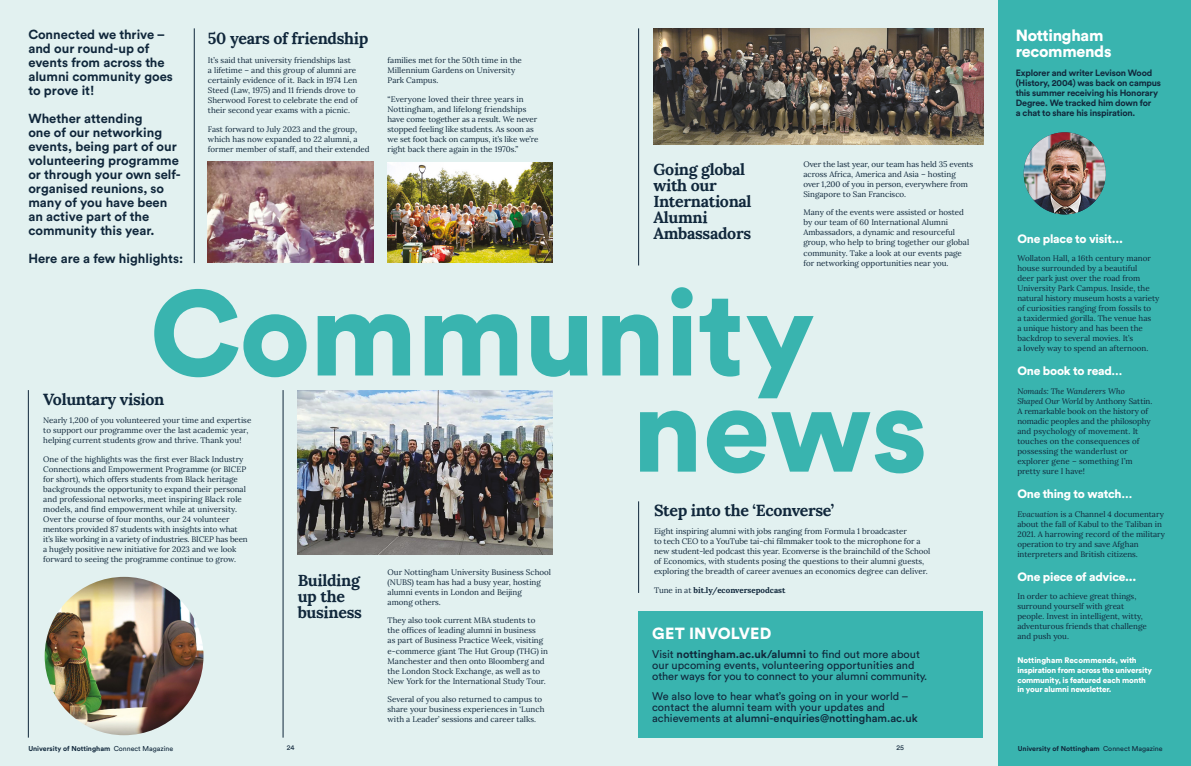
<style>
.page{position:relative;width:1191px;height:766px;background:#fff}
.page>*{position:absolute;margin:0;border:0;box-sizing:border-box;transform-origin:0 0}
.t1{font:900 119.5px/96.1px "Circular Std";letter-spacing:-.005em;color:#39b4af}
.t2{font:700 16px/16px "Lora";letter-spacing:-.02em;color:#10273b}
.t3{font:900 16px/16px "Circular Std";letter-spacing:-.02em;color:#fff}
.t4{font:900 16px "Circular Std";letter-spacing:.01em;color:#fff}
.t5{font:700 13px/14px "Circular Std";color:#10273b}
.t6{font:900 12px "Circular Std";letter-spacing:-.02em;color:#fff}
.t7{font:11px/11px "Circular Std";color:#10273b}
.t8{font:700 9px/10px "Circular Std";letter-spacing:-.02em;color:#10273b}
.t9{font:8px/10px "Lora";color:#10273b}
.t10{font:900 8px/9.6px "Circular Std";letter-spacing:-.02em;color:#fff}
.t11{font:700 8px "Lora";color:#10273b}
.t12{font:700 7px "Circular Std";color:#10273b}
.t13{font:7px "Circular Std";color:#10273b}
.s1{font-weight:400}
.s2{font-weight:700}
.s3{font-weight:500}
.s4{font-style:italic}
</style>
<div class="page">
<div style="left:997px;top:0;width:194px;height:765px;background:#39b4af"></div>
<div style="left:0;top:0;width:997px;height:765px;background:#e2f1f0"></div>
<div style="left:638px;top:611px;width:344px;height:126px;background:#39b4af"></div>
<img style="left:297px;top:390px;width:256px;height:164px">
<img style="left:1023px;top:132px;width:82px;height:82px;border-radius:41px">
<img style="left:653px;top:28px;width:330px;height:116px">
<img style="left:208px;top:162px;width:165px;height:100px">
<img style="left:387px;top:162px;width:166px;height:100px">
<hr style="left:638px;top:501px;width:1px;height:91px;background:#10273b">
<hr style="left:28px;top:390px;width:1px;height:347px;background:#10273b">
<hr style="left:638px;top:28px;width:1px;height:237px;background:#10273b">
<hr style="left:283px;top:390px;width:1px;height:347px;background:#10273b">
<hr style="left:194px;top:28px;width:1px;height:235px;background:#10273b">
<img style="left:45px;top:576px;width:158px;height:159px;border-radius:79px">
<h3 class="t5" style="left:28px;top:27px;width:146px">Connected we thrive – and our round-up of events from across the alumni community goes to prove it!</h3>
<h3 class="t5" style="left:28px;top:111px;width:154px">Whether attending<br>one of our networking events, being part of our volunteering programme or through your own self&shy;organised reunions, so many of you have been an active part of the community this year.</h3>
<h3 class="t5" style="left:28px;top:251px;width:156px">Here are a few highlights:</h3>
<h1 class="t1" style="left:632px;top:282px;width:297px;text-indent:-482px">Community news</h1>
<h2 class="t2" style="left:208px;top:29px;width:162px">50 years of friendship</h2>
<p class="t9" style="left:208px;top:55px;width:151px">It’s said that university friendships last<br>a lifetime – and this group of alumni are certainly evidence of it. Back in 1974 Len Steed (Law, 1975) and 11 friends drove to Sherwood Forest to celebrate the end of their second year exams with a picnic.</p>
<p class="t9" style="left:208px;top:123px;width:163px">Fast forward to July 2023 and the group, which has now expanded to 22 alumni, a former member of staff, and their extended</p>
<p class="t9" style="left:387px;top:55px;width:136px">families met for the 50th time in the<br>Millennium Gardens on University<br>Park Campus.</p>
<p class="t9" style="left:387px;top:93px;width:152px">“Everyone loved their three years in Nottingham, and lifelong friendships have come together as a result. We never stopped feeling like students. As soon as we set foot back on campus, it’s like we’re right back there again in the 1970s.”</p>
<p class="t9" style="left:803px;top:158px;width:171px">Over the last year, our team has held 35 events across Africa, America and Asia – hosting over 1,200 of you in person, everywhere from Singapore to San Francisco.</p>
<p class="t9" style="left:803px;top:207px;width:167px">Many of the events were assisted or hosted by our team of 60 International Alumni Ambassadors, a dynamic and resourceful group, who help to bring together our global community. Take a look at our events page for networking opportunities near you.</p>
<h2 class="t2" style="left:653px;top:159px;width:100px">Going global with our<br>International<br>Alumni<br>Ambassadors</h2>
<h2 class="t2" style="left:43px;top:389px;width:123px">Voluntary vision</h2>
<p class="t9" style="left:43px;top:415px;width:210px">Nearly 1,200 of you volunteered your time and expertise to support our programme over the last academic year, helping current students grow and thrive. Thank you!</p>
<p class="t9" style="left:43px;top:453px;width:206px">One of the highlights was the first ever Black Industry Connections and Empowerment Programme (or BICEP for short), which offers students from Black heritage backgrounds the opportunity to expand their personal and professional networks, meet inspiring Black role models, and find empowerment while at university.<br>Over the course of four months, our 24 volunteer mentors provided 87 students with insights into what it’s like working in a variety of industries. BICEP has been a hugely positive new initiative for 2023 and we look forward to seeing the programme continue to grow.</p>
<h2 class="t2" style="left:654px;top:500px;width:182px">Step into the ‘Econverse’</h2>
<p class="t9" style="left:654px;top:526px;width:278px">Eight inspiring alumni with jobs ranging from Formula 1 broadcaster<br>to tech CEO to a YouTube tai-chi filmmaker took to the microphone for a new student-led podcast this year. Econverse is the brainchild of the School of Economics, with students posing the questions to their alumni guests, exploring the breadth of career avenues an economics degree can deliver.</p>
<p class="t11" style="left:654px;top:583px;width:133px"><span class="s1">Tune in at</span> bit.ly/econversepodcast</p>
<p class="t9" style="left:387px;top:566px;width:165px">Our Nottingham University Business School (NUBS) team has had a busy year, hosting alumni events in London and Beijing<br>among others.</p>
<p class="t9" style="left:387px;top:615px;width:162px">They also took current MBA students to the offices of leading alumni in business<br>as part of Business Practice Week, visiting e-commerce giant The Hut Group (THG) in Manchester and then onto Bloomberg and the London Stock Exchange, as well as to New York for the International Study Tour.</p>
<p class="t9" style="left:387px;top:693px;width:158px">Several of you also returned to campus to share your business experiences in ‘Lunch with a Leader’ sessions and career talks.</p>
<h2 class="t2" style="left:298px;top:570px;width:66px">Building up the business</h2>
<h2 class="t4" style="left:652px;top:622px;width:121px">GET INVOLVED</h2>
<h3 class="t7" style="left:652px;top:648px;width:277px">Visit <span class="s2">nottingham.ac.uk/alumni</span> to find out more about our upcoming events, volunteering opportunities and other ways for you to connect to your alumni community.</h3>
<h3 class="t7" style="left:652px;top:690px;width:267px">We also love to hear what’s going on in your world – contact the alumni team with your updates and achievements at <span class="s3">alumni-enquiries@nottingham.ac.uk</span></h3>
<h2 class="t3" style="left:1015px;top:27px;width:97px">Nottingham recommends</h2>
<p class="t8" style="left:1015px;top:67px;width:147px">Explorer and writer Levison Wood (History, 2004) was back on campus this summer receiving his Honorary Degree. We tracked him down for<br>a chat to share his inspiration.</p>
<h3 class="t6" style="left:1017px;top:230px;width:107px">One place to visit...</h3>
<p class="t9" style="left:1017px;top:252px;width:143px">Wollaton Hall, a 16th century manor house surrounded by a beautiful<br>deer park just over the road from University Park Campus. Inside, the natural history museum hosts a variety of curiosities ranging from fossils to<br>a taxidermied gorilla. The venue has<br>a unique history and has been the backdrop to several movies. It’s<br>a lovely way to spend an afternoon.</p>
<h3 class="t6" style="left:1017px;top:363px;width:107px">One book to read…</h3>
<p class="t9" style="left:1017px;top:385px;width:136px"><span class="s4">Nomads: The Wanderers Who<br>Shaped Our World</span> by Anthony Sattin.<br>A remarkable book on the history of nomadic peoples and the philosophy and psychology of movement. It touches on the consequences of possessing the wanderlust or explorer gene – something I’m pretty sure I have!</p>
<h3 class="t6" style="left:1017px;top:485px;width:117px">One thing to watch…</h3>
<p class="t9" style="left:1017px;top:508px;width:149px"><span class="s4">Evacuation</span> is a Channel 4 documentary about the fall of Kabul to the Taliban in 2021. A harrowing record of the military operation to try and save Afghan interpreters and British citizens.</p>
<h3 class="t6" style="left:1017px;top:568px;width:121px">One piece of advice...</h3>
<p class="t9" style="left:1017px;top:590px;width:131px">In order to achieve great things, surround yourself with great people. Invest in intelligent, witty, adventurous friends that challenge and push you.</p>
<p class="t10" style="left:1017px;top:655px;width:136px">Nottingham Recommends, with inspiration from across the university community, is featured each month in your alumni newsletter.</p>
<p class="t12" style="left:28px;top:743px;width:146px">University of Nottingham <span class="s1">Connect Magazine</span></p>
<p class="t13" style="left:287px;top:743px;width:9px">24</p>
<p class="t13" style="left:896px;top:743px;width:9px">25</p>
<p class="t12" style="left:1017px;top:743px;width:146px">University of Nottingham <span class="s1">Connect Magazine</span></p>
</div>
